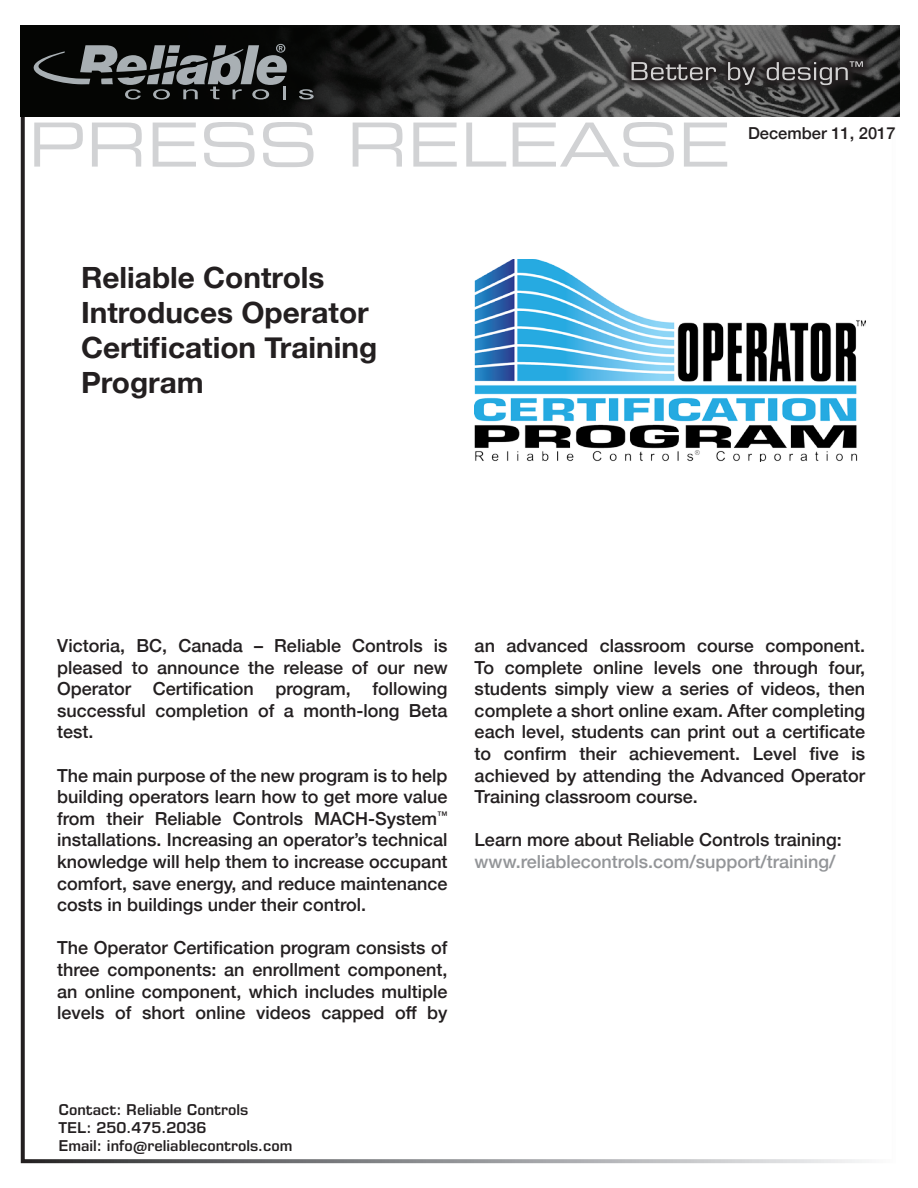
<style>
.page{position:relative;width:918px;height:1188px;background:#fff}
.page>*{position:absolute;margin:0;border:0;box-sizing:border-box;transform-origin:0 0}
.t1{font:700 29.25px/35.1px "Helvetica Neue";color:#231f20}
.t2{font:500 18px/21.6px "Helvetica Neue";color:#231f20;text-align:justify}
.t3{font:500 18px "Helvetica Neue";color:#939598}
.t4{font:500 16.5px "Helvetica Neue";color:#231f20}
.t5{font:600 15px "Eurostile LT Std";color:#231f20}
</style>
<div class="page">
<img style="left:21px;top:26px;width:551px;height:90px">
<svg style="left:299px;top:89px;width:15px;height:10px"></svg>
<svg style="left:34px;top:44px;width:253px;height:55px;background:#424646"></svg>
<svg style="left:34px;top:123px;width:49px;height:44px"></svg>
<svg style="left:92px;top:123px;width:50px;height:44px"></svg>
<svg style="left:153px;top:123px;width:43px;height:44px"></svg>
<svg style="left:204px;top:122px;width:51px;height:45px"></svg>
<svg style="left:263px;top:122px;width:51px;height:45px"></svg>
<svg style="left:353px;top:123px;width:49px;height:44px"></svg>
<svg style="left:413px;top:123px;width:44px;height:44px"></svg>
<svg style="left:466px;top:123px;width:40px;height:44px"></svg>
<svg style="left:513px;top:122px;width:161px;height:45px"></svg>
<svg style="left:684px;top:146px;width:43px;height:21px"></svg>
<img style="left:572px;top:25px;width:328px;height:121px">
<svg style="left:632px;top:62px;width:84px;height:18px;background:#5a5758"></svg>
<svg style="left:728px;top:62px;width:27px;height:23px"></svg>
<svg style="left:767px;top:61px;width:96px;height:24px;background:#4a4748"></svg>
<img style="left:475px;top:259px;width:390px;height:202px">
<p class="t1" style="left:81px;top:261px;width:298px">Reliable Controls<br>Introduces Operator<br>Certification Training<br>Program</p>
<p class="t4" style="left:748px;top:120px;width:149px">December 11, 2017</p>
<p class="t2" style="left:57px;top:633px;width:392px">Victoria, BC, Canada – Reliable Controls is pleased to announce the release of our new Operator Certification program, following successful completion of a month-long Beta test.</p>
<p class="t2" style="left:57px;top:763px;width:392px">The main purpose of the new program is to help building operators learn how to get more value from their Reliable Controls MACH-System<sup>™ </sup>installations. Increasing an operator’s technical knowledge will help them to increase occupant comfort, save energy, and reduce maintenance costs in buildings under their control.</p>
<p class="t2" style="left:57px;top:936px;width:392px">The Operator Certification program consists of three components: an enrollment component, an online component, which includes multiple levels of short online videos capped off by</p>
<p class="t2" style="left:475px;top:633px;width:392px">an advanced classroom course component.<br>To complete online levels one through four, students simply view a series of videos, then complete a short online exam. After completing each level, students can print out a certificate to confirm their achievement. Level five is achieved by attending the Advanced Operator Training classroom course.</p>
<p class="t2" style="left:475px;top:828px;width:369px">Learn more about Reliable Controls training:</p>
<p class="t3" style="left:475px;top:847px;width:362px">www.reliablecontrols.com/support/training/</p>
<p class="t5" style="left:58px;top:1101px;width:191px">Contact: Reliable Controls</p>
<p class="t5" style="left:58px;top:1119px;width:149px">TEL: 250.475.2036</p>
<p class="t5" style="left:58px;top:1137px;width:236px">Email: info@reliablecontrols.com</p>
</div>
